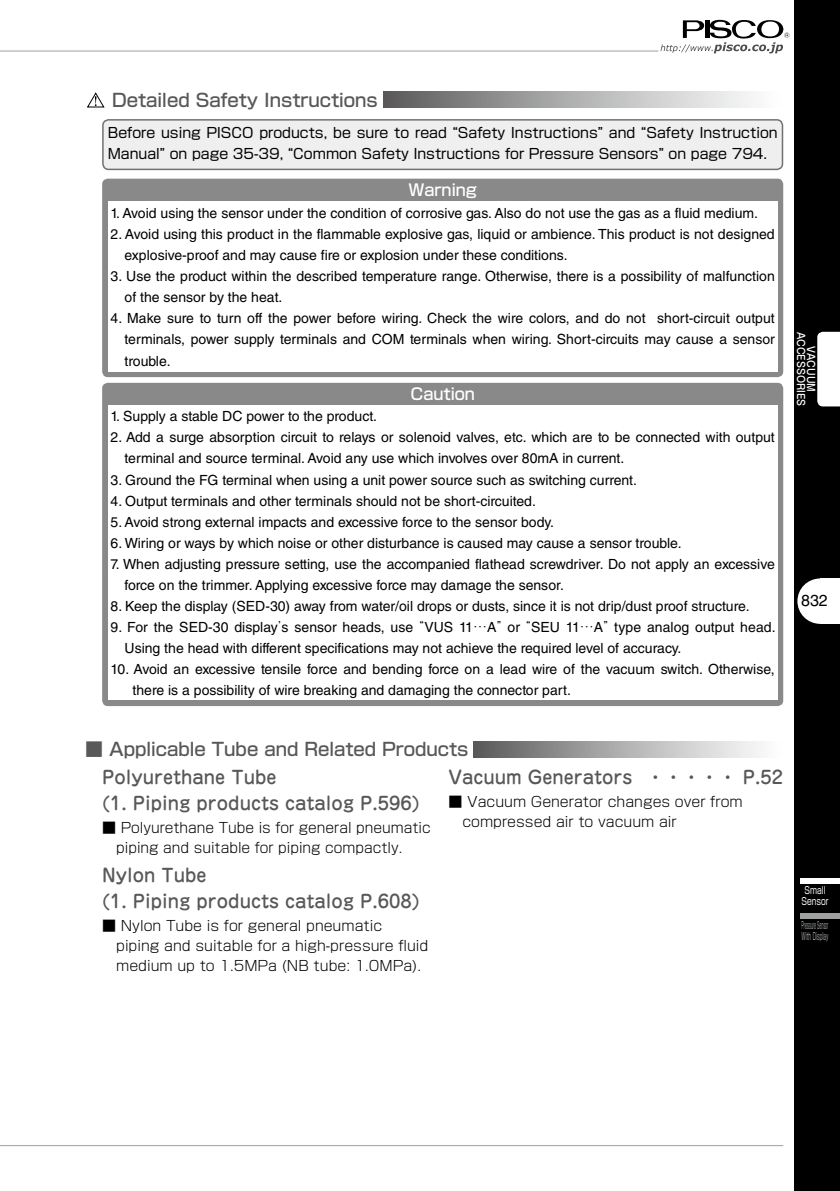
<style>
.page{position:relative;width:840px;height:1191px;background:#fff}
.page>*{position:absolute;margin:0;border:0;box-sizing:border-box;transform-origin:0 0}
.t1{font:500 18px/26px "Jun 34 Pro";color:#595757}
.t2{font:500 18px "Shin Go Pr 6";color:#595757}
.t3{font:500 16px "Shin Go Pr 6";color:#fff}
.t4{font:16px "Helvetica LT Std";color:#000}
.t5{font:14px/21px "Helvetica LT Std";color:#000}
.t6{font:300 14px/20px "Shin Go Pr 6";color:#000}
.t7{font:14px/21px "Shin Go Pr 6";color:#000}
.t8{font:10px/11px "Shin Go Pr 6";color:#9fa0a0;scale:.31 1}
.t9{font:500 10px/10px "Shin M Go Pr 6";color:#fff;text-align:center;scale:.92 1}
.t10{font:10px/11px "Shin Go Pr 6";color:#fff;scale:.74 1}
.s1{font-family:"Shin Go Pr 6";font-weight:300}
</style>
<div class="page">
<hr style="left:0;top:51px;width:658px;height:1px;background:#9fa0a0">
<hr style="left:0;top:1145px;width:782px;height:1px;background:#9fa0a0">
<div style="left:794px;top:0;width:45px;height:1191px;background:#000"></div>
<svg style="left:797px;top:578px;width:22px;height:46px"></svg>
<div style="left:819px;top:578px;width:20px;height:46px;background:#fff"></div>
<div style="left:799px;top:878px;width:40px;height:6px;background:#fff"></div>
<div style="left:799px;top:913px;width:40px;height:6px;background:#9fa0a0"></div>
<svg style="left:660px;top:20px;width:129px;height:33px"></svg>
<div style="left:817px;top:332px;width:22px;height:74px;background:#fff"></div>
<svg style="left:87px;top:93px;width:17px;height:14px"></svg>
<div style="left:383px;top:92px;width:399px;height:16px;background:linear-gradient(to right,#5e5d5e,#fff)"></div>
<div style="left:103px;top:120px;width:679px;height:49px;background:#efefef;border-radius:6px"></div>
<div style="left:102px;top:119px;width:680px;height:51px;border:2px solid #727171;border-radius:6px"></div>
<div style="left:473px;top:741px;width:309px;height:16px;background:linear-gradient(to right,#5e5d5d,#fff)"></div>
<div style="left:102px;top:179px;width:680px;height:198px;background:#898989;border-radius:6px"></div>
<div style="left:108px;top:201px;width:669px;height:170px;background:#fff"></div>
<div style="left:102px;top:383px;width:680px;height:323px;background:#898989;border-radius:6px"></div>
<div style="left:108px;top:405px;width:669px;height:295px;background:#fff"></div>
<p class="t2" style="left:112px;top:85px;width:267px">Detailed Safety Instructions</p>
<p class="t7" style="left:108px;top:121px;width:671px">Before using PISCO products, be sure to read “Safety Instructions” and “Safety Instruction<br>Manual” on page 35-39, “Common Safety Instructions for Pressure Sensors” on page 794.</p>
<p class="t3" style="left:408px;top:177px;width:70px">Warning</p>
<p class="t5" style="left:110px;top:202px;width:648px">1. Avoid using the sensor under the condition of corrosive gas. Also do not use the gas as a fluid medium.</p>
<p class="t5" style="left:124px;top:224px;width:651px;text-indent:-14px">2. Avoid using this product in the flammable explosive gas, liquid or ambience. This product is not designed explosive-proof and may cause fire or explosion under these conditions.</p>
<p class="t5" style="left:124px;top:266px;width:651px;text-indent:-14px">3. Use the product within the described temperature range. Otherwise, there is a possibility of malfunction of the sensor by the heat.</p>
<p class="t5" style="left:124px;top:308px;width:651px;text-align:justify;text-indent:-14px">4. Make sure to turn off the power before wiring. Check the wire colors, and do not short-circuit output terminals, power supply terminals and COM terminals when wiring. Short-circuits may cause a sensor trouble.</p>
<p class="t3" style="left:410px;top:381px;width:66px">Caution</p>
<p class="t5" style="left:110px;top:406px;width:268px">1. Supply a stable DC power to the product.</p>
<p class="t5" style="left:124px;top:427px;width:651px;text-indent:-14px">2. Add a surge absorption circuit to relays or solenoid valves, etc. which are to be connected with output terminal and source terminal. Avoid any use which involves over 80mA in current.</p>
<p class="t5" style="left:110px;top:469px;width:527px">3. Ground the FG terminal when using a unit power source such as switching current.</p>
<p class="t5" style="left:110px;top:490px;width:426px">4. Output terminals and other terminals should not be short-circuited.</p>
<p class="t5" style="left:110px;top:511px;width:444px">5. Avoid strong external impacts and excessive force to the sensor body.</p>
<p class="t5" style="left:110px;top:532px;width:572px">6. Wiring or ways by which noise or other disturbance is caused may cause a sensor trouble.</p>
<p class="t5" style="left:124px;top:553px;width:651px;text-indent:-14px">7. When adjusting pressure setting, use the accompanied flathead screwdriver. Do not apply an excessive force on the trimmer. Applying excessive force may damage the sensor.</p>
<p class="t5" style="left:110px;top:595px;width:640px">8. Keep the display (SED-30) away from water/oil drops or dusts, since it is not drip/dust proof structure.</p>
<p class="t5" style="left:124px;top:616px;width:652px;text-indent:-14px">9. For the SED-30 display<span class="s1">ʼ</span>s sensor heads, use <span class="s1">“</span>VUS 11<span class="s1">…</span>A<span class="s1">”</span> or <span class="s1">“</span>SEU 11<span class="s1">…</span>A<span class="s1">”</span> type analog output head.<br>Using the head with different specifications may not achieve the required level of accuracy.</p>
<p class="t5" style="left:132px;top:659px;width:643px;text-indent:-22px">10. Avoid an excessive tensile force and bending force on a lead wire of the vacuum switch. Otherwise, there is a possibility of wire breaking and damaging the connector part.</p>
<p class="t9" style="left:815px;top:332px;width:83px;rotate:90deg">VACUUM<br>ACCESSORIES</p>
<p class="t4" style="left:800px;top:591px;width:28px">832</p>
<p class="t2" style="left:85px;top:734px;width:385px">■ Applicable Tube and Related Products</p>
<p class="t1" style="left:102px;top:762px;width:319px">Polyurethane Tube<br>(1. Piping products catalog P.596)</p>
<p class="t6" style="left:116px;top:816px;width:316px;text-indent:-14px">■ Polyurethane Tube is for general pneumatic piping and suitable for piping compactly.</p>
<p class="t1" style="left:102px;top:860px;width:319px">Nylon Tube<br>(1. Piping products catalog P.608)</p>
<p class="t6" style="left:116px;top:914px;width:313px;text-indent:-14px">■ Nylon Tube is for general pneumatic piping and suitable for a high-pressure fluid medium up to 1.5MPa (NB tube: 1.0MPa).</p>
<p class="t1" style="left:448px;top:762px;width:336px">Vacuum Generators ・・・・・ P.52</p>
<p class="t6" style="left:462px;top:790px;width:282px;text-indent:-14px">■ Vacuum Generator changes over from compressed air to vacuum air</p>
<p class="t10" style="left:801px;top:884px;width:38px">Small<br>Sensor</p>
<p class="t8" style="left:801px;top:919px;width:89px">Pressure Sensor<br>With Display</p>
</div>
